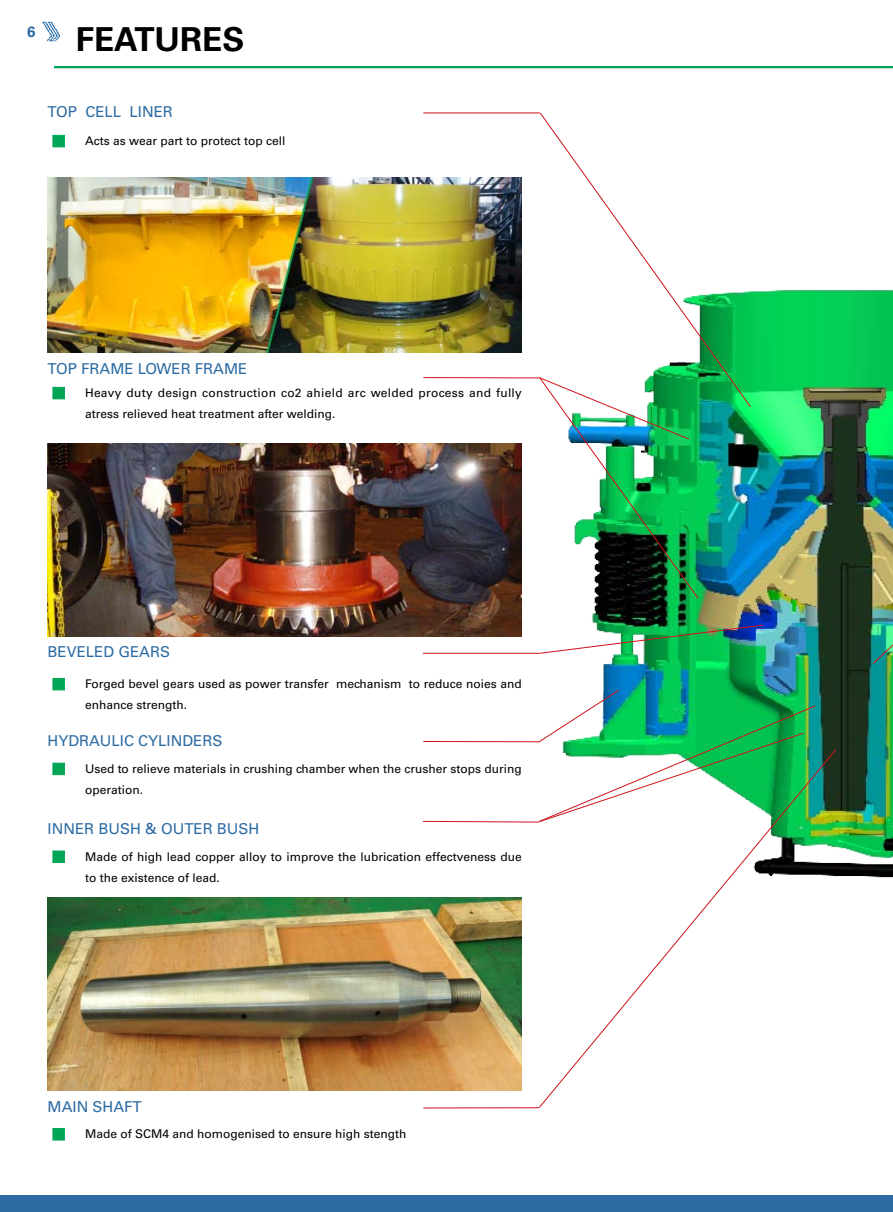
<style>
.page{position:relative;width:893px;height:1212px;background:#fff}
.page>*{position:absolute;margin:0;border:0;box-sizing:border-box;transform-origin:0 0}
.t1{font:700 33px "Univers LT Std";color:#000}
.t2{font:15px "Univers LT Std";color:#2c6ba3}
.t3{font:12px/21px "Univers LT Std";color:#000}
.t4{font:12px/21px "Univers LT Std";letter-spacing:.025em;color:#000}
</style>
<div class="page">
<img style="left:42px;top:21px;width:18px;height:21px">
<div style="left:0;top:1196px;width:893px;height:16px;background:#2c6ba3"></div>
<img style="left:592px;top:290px;width:301px;height:588px">
<hr style="left:54px;top:66px;width:839px;height:2px;background:#00a656">
<img style="left:48px;top:177px;width:474px;height:175px">
<div style="left:53px;top:387px;width:12px;height:12px;background:#00a656;border:1px solid #00a656"></div>
<div style="left:53px;top:678px;width:12px;height:12px;background:#00a656"></div>
<div style="left:53px;top:763px;width:12px;height:12px;background:#00a656;border:1px solid #00a656"></div>
<div style="left:53px;top:851px;width:12px;height:12px;background:#00a656"></div>
<div style="left:53px;top:1128px;width:12px;height:12px;background:#00a656"></div>
<div style="left:53px;top:135px;width:12px;height:12px;background:#00a656;border:1px solid #00a656"></div>
<img style="left:48px;top:443px;width:474px;height:193px">
<img style="left:48px;top:898px;width:474px;height:192px">
<svg style="left:539px;top:112px;width:213px;height:296px"></svg>
<hr style="left:423px;top:113px;width:117px;height:1px;background:#d0121b">
<svg style="left:539px;top:377px;width:160px;height:222px"></svg>
<hr style="left:423px;top:377px;width:117px;height:1px;background:#d0121b">
<img style="left:539px;top:624px;width:225px;height:30px">
<hr style="left:423px;top:653px;width:117px;height:1px;background:#d0121b">
<svg style="left:422px;top:689px;width:394px;height:134px"></svg>
<svg style="left:538px;top:749px;width:299px;height:360px"></svg>
<hr style="left:423px;top:1107px;width:116px;height:1px;background:#d0121b">
<img style="left:872px;top:378px;width:21px;height:286px">
<h1 class="t1" style="left:27px;top:20px;width:213px"><sup>6</sup> FEATU RES</h1>
<p class="t2" style="left:48px;top:103px;width:11px">top</p>
<p class="t2" style="left:85px;top:103px;width:10px">cell</p>
<p class="t2" style="left:130px;top:103px;width:10px">liner</p>
<p class="t3" style="left:85px;top:130px;width:202px">Acts as wear part to protect top cell</p>
<p class="t2" style="left:48px;top:360px;width:11px">top</p>
<p class="t2" style="left:81px;top:360px;width:11px">frame</p>
<p class="t2" style="left:138px;top:360px;width:12px">lower</p>
<p class="t2" style="left:195px;top:360px;width:11px">frame</p>
<p class="t4" style="left:85px;top:382px;width:438px">Heavy duty design construction co2 ahield arc welded process and fully atress relieved heat treatment after welding.</p>
<p class="t2" style="left:48px;top:643px;width:40px">beveled</p>
<p class="t2" style="left:118px;top:643px;width:23px">gears</p>
<p class="t3" style="left:85px;top:673px;width:438px">Forged bevel gears used as power transfer mechanism to reduce noies and enhance strength.</p>
<p class="t2" style="left:48px;top:731px;width:32px">hydra</p>
<p class="t2" style="left:100px;top:731px;width:20px">ulic</p>
<p class="t2" style="left:138px;top:731px;width:30px">cylinders</p>
<p class="t3" style="left:85px;top:758px;width:438px">Used to relieve materials in crushing chamber when the crusher stops during operation.</p>
<p class="t2" style="left:48px;top:820px;width:10px">inner</p>
<p class="t2" style="left:98px;top:820px;width:96px">bush &amp; outer</p>
<p class="t2" style="left:217px;top:820px;width:32px">bush</p>
<p class="t3" style="left:85px;top:846px;width:438px">Made of high lead copper alloy to improve the lubrication effectveness due to the existence of lead.</p>
<p class="t2" style="left:48px;top:1097px;width:11px">main</p>
<p class="t2" style="left:93px;top:1097px;width:11px">shaft</p>
<p class="t3" style="left:85px;top:1123px;width:323px">Made of SCM4 and homogenised to ensure high stength</p>
</div>
